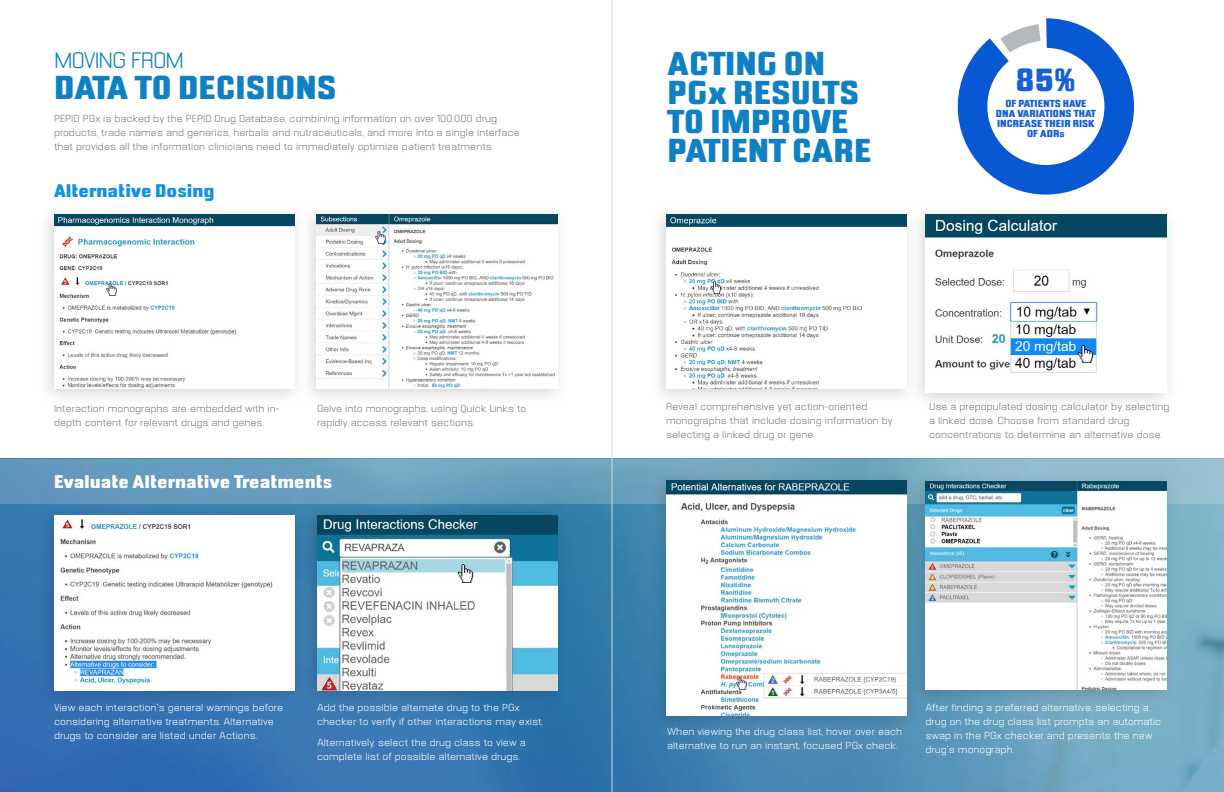
<style>
.page{position:relative;width:1224px;height:792px;background:#fff}
.page>*{position:absolute;margin:0;border:0;box-sizing:border-box;transform-origin:0 0}
.t1{font:32.5px/29px "Hoverboard Ultra Black";color:#1080c4}
.t2{font:31.3px "Hoverboard Ultra Black";color:#1560d7}
.t3{font:21.9px "Hoverboard Regular";letter-spacing:-.05em;color:#1080c4}
.t4{font:18px "Hoverboard Ultra Black";color:#fff}
.t5{font:18px "Hoverboard Ultra Black";color:#1093e7}
.t6{font:10px/14px "Hoverboard Regular";color:#78787a}
.t7{font:10px/14px "Hoverboard Regular";color:#fff}
.t8{font:10px/10px "Hoverboard Ultra Black";color:#1560d7;text-align:center}
</style>
<div class="page">
<img style="left:0;top:504px;width:1224px;height:288px">
<svg style="left:0;top:459px;width:1224px;height:45px;background:#6ea2c0"></svg>
<div style="left:36px;top:202px;width:271px;height:205px;background:#000;opacity:.17"></div>
<img style="left:54px;top:214px;width:241px;height:175px">
<div style="left:36px;top:504px;width:271px;height:205px;background:#000;opacity:.17"></div>
<img style="left:54px;top:516px;width:241px;height:174px">
<div style="left:299px;top:504px;width:271px;height:205px;background:#000;opacity:.17"></div>
<img style="left:317px;top:516px;width:241px;height:174px">
<div style="left:648px;top:468px;width:271px;height:266px;background:#000;opacity:.17"></div>
<img style="left:666px;top:480px;width:241px;height:236px">
<div style="left:907px;top:470px;width:271px;height:237px;background:#000;opacity:.17"></div>
<img style="left:925px;top:482px;width:241px;height:207px">
<div style="left:298px;top:202px;width:271px;height:205px;background:#000;opacity:.17"></div>
<img style="left:316px;top:214px;width:241px;height:175px">
<div style="left:648px;top:202px;width:271px;height:205px;background:#000;opacity:.17"></div>
<img style="left:666px;top:214px;width:241px;height:175px">
<div style="left:907px;top:202px;width:271px;height:209px;background:#000;opacity:.17"></div>
<img style="left:925px;top:214px;width:241px;height:179px">
<svg style="left:106px;top:283px;width:12px;height:12px"></svg>
<svg style="left:736px;top:677px;width:12px;height:12px"></svg>
<svg style="left:374px;top:232px;width:12px;height:12px"></svg>
<svg style="left:710px;top:282px;width:12px;height:11px"></svg>
<img style="left:1076px;top:345px;width:18px;height:18px">
<img style="left:456px;top:565px;width:18px;height:18px">
<svg style="left:958px;top:18px;width:176px;height:177px"></svg>
<hr style="left:612px;top:0;width:1px;height:792px;background:#d6d7d6">
<h3 class="t3" style="left:54px;top:50px;width:132px">MOVING FROM</h3>
<h1 class="t1" style="left:54px;top:75px;width:284px">DATA TO DECISIONS</h1>
<p class="t6" style="left:54px;top:112px;width:467px">PEPID PGx is backed by the PEPID Drug Database, combining information on over 100,000 drug products, trade names and generics, herbals and nutraceuticals, and more into a single interface that provides all the information clinicians need to immediately optimize patient treatments.</p>
<h3 class="t5" style="left:54px;top:183px;width:162px">Alternative Dosing</h3>
<h1 class="t1" style="left:668px;top:51px;width:205px">ACTING ON<br>PGx RESULTS<br>TO IMPROVE<br>PATIENT CARE</h1>
<h2 class="t2" style="left:1016px;top:66px;width:62px">85%</h2>
<p class="t8" style="left:996px;top:99px;width:102px">OF PATIENTS HAVE<br>DNA VARIATIONS THAT<br>INCREASE THEIR RISK<br>OF ADRs</p>
<p class="t6" style="left:317px;top:402px;width:211px">Delve into monographs, using Quick Links to rapidly access relevant sections.</p>
<p class="t6" style="left:929px;top:400px;width:242px">Use a prepopulated dosing calculator by selecting a linked dose. Choose from standard drug concentrations to determine an alternative dose.</p>
<p class="t6" style="left:54px;top:402px;width:227px">Interaction monographs are embedded with in&shy;depth content for relevant drugs and genes.</p>
<p class="t6" style="left:666px;top:400px;width:228px">Reveal comprehensive yet action-oriented monographs that include dosing information by selecting a linked drug or gene.</p>
<h3 class="t4" style="left:54px;top:473px;width:280px">Evaluate Alternative Treatments</h3>
<p class="t7" style="left:54px;top:701px;width:231px">View each interaction’s general warnings before considering alternative treatments. Alternative drugs to consider are listed under Actions.</p>
<p class="t7" style="left:317px;top:701px;width:228px">Add the possible alternate drug to the PGx checker to verify if other interactions may exist.</p>
<p class="t7" style="left:317px;top:736px;width:210px">Alternatively, select the drug class to view a complete list of possible alternative drugs.</p>
<p class="t7" style="left:667px;top:725px;width:237px">When viewing the drug class list, hover over each alternative to run an instant, focused PGx check.</p>
<p class="t7" style="left:925px;top:701px;width:238px">After finding a preferred alternative, selecting a drug on the drug class list prompts an automatic swap in the PGx checker and presents the new drug’s monograph.</p>
</div>
